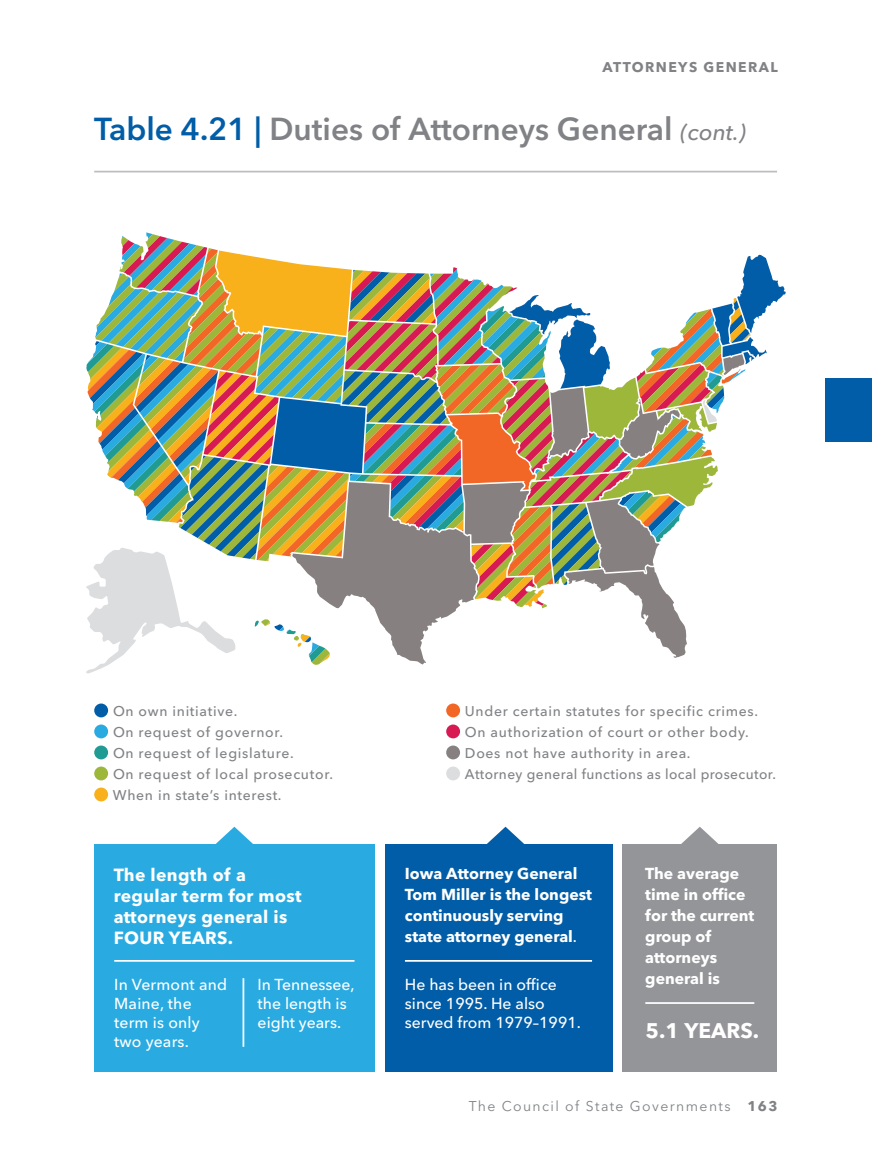
<style>
.page{position:relative;width:872px;height:1166px;background:#fff}
.page>*{position:absolute;margin:0;border:0;box-sizing:border-box;transform-origin:0 0}
.t1{font:600 31.5px "Avenir Next LT Pro";color:#808285}
.t2{font:700 21px "Avenir Next LT Pro";color:#fff}
.t3{font:700 17.5px/21px "Avenir Next LT Pro";letter-spacing:.02em;color:#fff}
.t4{font:700 15.75px/21px "Avenir Next LT Pro";color:#fff}
.t5{font:500 15.75px/18.9px "Avenir Next LT Pro";color:#fff}
.t6{font:500 14px/21px "Avenir Next LT Pro";letter-spacing:.05em;color:#808285}
.t7{font:14px "Avenir Next LT Pro";letter-spacing:.1em;color:#808285}
.t8{font:700 14px "Avenir Next LT Pro";letter-spacing:.1em;color:#808285}
.s1{color:#015da7}
.s2{font-weight:500;font-style:italic;font-size:22.75px}
.s3{font-weight:500}
.s4{font-weight:700}
</style>
<div class="page">
<div style="left:824px;top:379px;width:47px;height:63px;background:#015da7"></div>
<hr style="left:94px;top:171px;width:683px;height:1px;background:#bcbdc0">
<div style="left:94px;top:703px;width:14px;height:14px;background:#015da7;border-radius:50%"></div>
<div style="left:94px;top:724px;width:14px;height:14px;background:#29abe2;border-radius:50%"></div>
<div style="left:94px;top:745px;width:14px;height:14px;background:#1f9b94;border-radius:50%"></div>
<div style="left:94px;top:766px;width:14px;height:14px;background:#9db73b;border-radius:50%"></div>
<div style="left:94px;top:787px;width:14px;height:14px;background:#f8b01b;border-radius:50%"></div>
<div style="left:446px;top:703px;width:14px;height:14px;background:#f26626;border-radius:50%"></div>
<div style="left:446px;top:724px;width:14px;height:14px;background:#d71b52;border-radius:50%"></div>
<div style="left:446px;top:745px;width:14px;height:14px;background:#868180;border-radius:50%"></div>
<div style="left:446px;top:766px;width:14px;height:14px;background:#dcdddf;border-radius:50%"></div>
<svg style="left:86px;top:232px;width:699px;height:441px"></svg>
<div style="left:94px;top:844px;width:280px;height:227px;background:#29abe2"></div>
<svg style="left:215px;top:826px;width:38px;height:18px"></svg>
<div style="left:384px;top:844px;width:228px;height:227px;background:#015da7"></div>
<svg style="left:487px;top:826px;width:37px;height:18px"></svg>
<div style="left:622px;top:844px;width:155px;height:227px;background:#939598"></div>
<svg style="left:681px;top:827px;width:37px;height:17px"></svg>
<hr style="left:114px;top:960px;width:240px;height:1px;background:#fff">
<hr style="left:405px;top:960px;width:187px;height:1px;background:#fff">
<hr style="left:645px;top:1002px;width:109px;height:1px;background:#fff">
<hr style="left:242px;top:978px;width:2px;height:68px;background:#fff">
<p class="t8" style="left:602px;top:58px;width:177px">ATTORNEYS GENERAL</p>
<h1 class="t1" style="left:94px;top:110px;width:653px"><span class="s1">Table 4.21 |</span> Duties of Attorneys General <span class="s2">(cont.)</span></h1>
<p class="t6" style="left:113px;top:700px;width:222px">On own initiative.<br>On request of governor.<br>On request of legislature.<br>On request of local prosecutor.<br>When in state’s interest.</p>
<p class="t6" style="left:465px;top:700px;width:312px">Under certain statutes for specific crimes.<br>On authorization of court or other body.<br>Does not have authority in area.<br>Attorney general functions as local prosecutor.</p>
<p class="t3" style="left:114px;top:863px;width:189px">The length of a regular term for most attorneys general is<br>FOUR YEARS.</p>
<p class="t5" style="left:114px;top:975px;width:114px">In Vermont and<br>Maine, the term is only two years.</p>
<p class="t5" style="left:257px;top:975px;width:98px">In Tennessee, the length is eight years.</p>
<p class="t4" style="left:405px;top:863px;width:188px">Iowa Attorney General<br>Tom Miller is the longest continuously serving state attorney general<span class="s3">.</span></p>
<p class="t5" style="left:405px;top:975px;width:177px">He has been in office since 1995. He also served from 1979–1991.</p>
<p class="t4" style="left:645px;top:863px;width:110px">The average time in office for the current group of attorneys general is</p>
<h2 class="t2" style="left:645px;top:1017px;width:115px">5.1 YEARS.</h2>
<p class="t7" style="left:468px;top:1097px;width:310px">The Council of State Governments <span class="s4">163</span></p>
</div>
